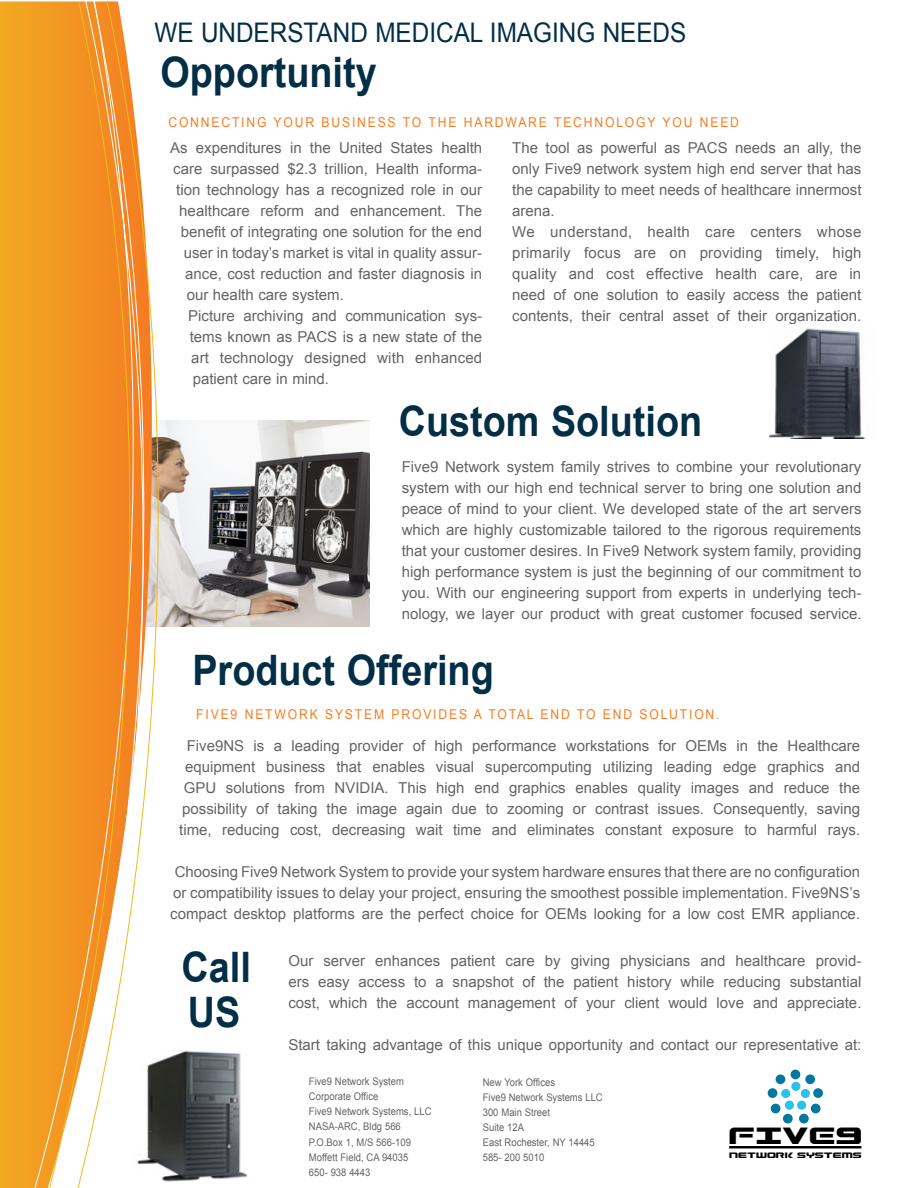
<style>
.page{position:relative;width:918px;height:1188px;background:#fff}
.page>*{position:absolute;margin:0;border:0;box-sizing:border-box;transform-origin:0 0}
.t1{font:700 42px/45px "Arial";color:#032f46;scale:.9 1}
.t2{font:27px "Arial";color:#032f46;scale:.9 1}
.t3{font:25.65px "Gunship";letter-spacing:.005em;color:#000}
.t4{font:15px/21px "Arial";color:#636466;text-align:justify}
.t5{font:13.5px "Arial";letter-spacing:.15em;color:#f57d23;scale:.9 1}
.t6{font:10.5px/15px "Arial";color:#636466;scale:.9 1}
.t7{font:8.55px "Gunship";color:#000}
</style>
<div class="page">
<img style="left:164px;top:421px;width:205px;height:205px">
<div style="left:0;top:2px;width:26px;height:1186px;background:#f1a621"></div>
<div style="left:26px;top:2px;width:12px;height:1186px;background:#f2a121"></div>
<svg style="left:38px;top:2px;width:126px;height:1186px"></svg>
<img style="left:769px;top:328px;width:96px;height:110px">
<hr style="left:729px;top:1146px;width:132px;height:2px;background:#000">
<div style="left:781px;top:1089px;width:9px;height:9px;background:#29c2eb;border-radius:50%"></div>
<div style="left:785px;top:1101px;width:9px;height:9px;background:#29c2eb;border-radius:50%"></div>
<div style="left:797px;top:1101px;width:9px;height:9px;background:#29c2eb;border-radius:50%"></div>
<div style="left:801px;top:1089px;width:9px;height:9px;background:#29c2eb;border-radius:50%"></div>
<div style="left:791px;top:1082px;width:9px;height:9px;background:#29c2eb;border-radius:50%"></div>
<div style="left:768px;top:1088px;width:9px;height:10px;background:#00789f;border-radius:50%"></div>
<div style="left:771px;top:1104px;width:9px;height:9px;background:#00789f;border-radius:50%"></div>
<div style="left:783px;top:1114px;width:10px;height:9px;background:#00789f;border-radius:50%"></div>
<div style="left:799px;top:1114px;width:10px;height:9px;background:#00789f;border-radius:50%"></div>
<div style="left:811px;top:1104px;width:10px;height:9px;background:#00789f;border-radius:50%"></div>
<div style="left:813px;top:1088px;width:10px;height:10px;background:#00789f;border-radius:50%"></div>
<div style="left:805px;top:1074px;width:10px;height:10px;background:#00789f;border-radius:50%"></div>
<div style="left:791px;top:1070px;width:9px;height:9px;background:#00789f;border-radius:50%"></div>
<div style="left:776px;top:1074px;width:9px;height:10px;background:#00789f;border-radius:50%"></div>
<img style="left:134px;top:1036px;width:114px;height:147px">
<h2 class="t2" style="left:154px;top:14px;width:593px">WE UNDERSTAND MEDICAL IMAGING NEEDS</h2>
<h1 class="t1" style="left:160px;top:51px;width:242px">Opportunity</h1>
<p class="t5" style="left:168px;top:114px;width:12px">connecting</p>
<p class="t5" style="left:274px;top:114px;width:24px">your</p>
<p class="t5" style="left:322px;top:114px;width:12px">business</p>
<p class="t5" style="left:403px;top:114px;width:40px">to the</p>
<p class="t5" style="left:464px;top:114px;width:25px">Hardware</p>
<p class="t5" style="left:554px;top:114px;width:13px">technolog</p>
<p class="t5" style="left:648px;top:114px;width:39px">y you</p>
<p class="t5" style="left:700px;top:114px;width:12px">need</p>
<p class="t4" style="left:512px;top:137px;width:351px;text-align:left">The tool as powerful as PACS needs an ally, the only Five9 network system high end server that has the capability to meet needs of healthcare innermost arena.<br>We understand, health care centers whose primarily focus are on providing timely, high quality and cost effective health care, are in need of one solution to easily access the patient contents, their central asset of their organization.</p>
<p class="t4" style="left:170px;top:137px;width:313px">As expenditures in the United States health</p>
<p class="t4" style="left:173px;top:158px;width:310px">care surpassed $2.3 trillion, Health informa-</p>
<p class="t4" style="left:176px;top:179px;width:307px">tion technology has a recognized role in our</p>
<p class="t4" style="left:179px;top:200px;width:304px">healthcare reform and enhancement. The</p>
<p class="t4" style="left:181px;top:221px;width:303px">benefit of integrating one solution for the end</p>
<p class="t4" style="left:184px;top:242px;width:300px">user in today’s market is vital in quality assur-</p>
<p class="t4" style="left:185px;top:263px;width:298px">ance, cost reduction and faster diagnosis in</p>
<p class="t4" style="left:187px;top:284px;width:159px">our health care system.</p>
<p class="t4" style="left:188px;top:305px;width:295px">Picture archiving and communication sys-</p>
<p class="t4" style="left:190px;top:326px;width:294px">tems known as PACS is a new state of the</p>
<p class="t4" style="left:191px;top:347px;width:293px">art technology designed with enhanced</p>
<p class="t4" style="left:193px;top:368px;width:138px">patient care in mind.</p>
<h1 class="t1" style="left:399px;top:400px;width:339px">Custom Solution</h1>
<p class="t4" style="left:402px;top:456px;width:461px">Five9 Network system family strives to combine your revolutionary system with our high end technical server to bring one solution and peace of mind to your client. We developed state of the art servers which are highly customizable tailored to the rigorous requirements that your customer desires. In Five9 Network system family, providing high performance system is just the beginning of our commitment to you. With our engineering support from experts in underlying tech&shy;nology, we layer our product with great customer focused service.</p>
<h1 class="t1" style="left:192px;top:649px;width:336px">Product Offering</h1>
<p class="t5" style="left:196px;top:705px;width:78px">Five9 Networ</p>
<p class="t5" style="left:310px;top:705px;width:51px">k System</p>
<p class="t5" style="left:392px;top:705px;width:12px">pro</p>
<p class="t5" style="left:423px;top:705px;width:21px">vides</p>
<p class="t5" style="left:474px;top:705px;width:28px">a total</p>
<p class="t5" style="left:541px;top:705px;width:12px">end</p>
<p class="t5" style="left:577px;top:705px;width:11px">to</p>
<p class="t5" style="left:603px;top:705px;width:12px">end</p>
<p class="t5" style="left:640px;top:705px;width:12px">solution</p>
<p class="t5" style="left:716px;top:705px;width:5px">.</p>
<p class="t4" style="left:179px;top:735px;width:683px;text-align:center">Five9NS is a leading provider of high performance workstations for OEMs in the Healthcare equipment business that enables visual supercomputing utilizing leading edge graphics and GPU solutions from NVIDIA. This high end graphics enables quality images and reduce the possibility of taking the image again due to zooming or contrast issues. Consequently, saving time, reducing cost, decreasing wait time and eliminates constant exposure to harmful rays.</p>
<p class="t4" style="left:170px;top:861px;width:691px;text-align:center">Choosing Five9 Network System to provide your system hardware ensures that there are no configuration or compatibility issues to delay your project, ensuring the smoothest possible implementation. Five9NS’s compact desktop platforms are the perfect choice for OEMs looking for a low cost EMR appliance.</p>
<p class="t4" style="left:288px;top:950px;width:575px">Our server enhances patient care by giving physicians and healthcare provid&shy;ers easy access to a snapshot of the patient history while reducing substantial cost, which the account management of your client would love and appreciate.</p>
<p class="t4" style="left:288px;top:1034px;width:575px">Start taking advantage of this unique opportunity and contact our representative at:</p>
<p class="t6" style="left:309px;top:1074px;width:138px">Five9 Network System<br>Corporate Office<br>Five9 Network Systems, LLC<br>NASA-ARC, Bldg 566<br>P.O.Box 1, M/S 566-109<br>Moffett Field, CA 94035<br>650- 938 4443</p>
<p class="t6" style="left:483px;top:1074px;width:135px">New York Offices<br>Five9 Network Systems LLC<br>300 Main Street<br>Suite 12A<br>East Rochester, NY 14445<br>585- 200 5010</p>
<h1 class="t1" style="left:182px;top:946px;width:79px">Call<br>US</h1>
<h3 class="t3" style="left:729px;top:1121px;width:135px">FIVE9</h3>
<p class="t7" style="left:729px;top:1150px;width:134px">NETWORK SYSTEMS</p>
</div>
